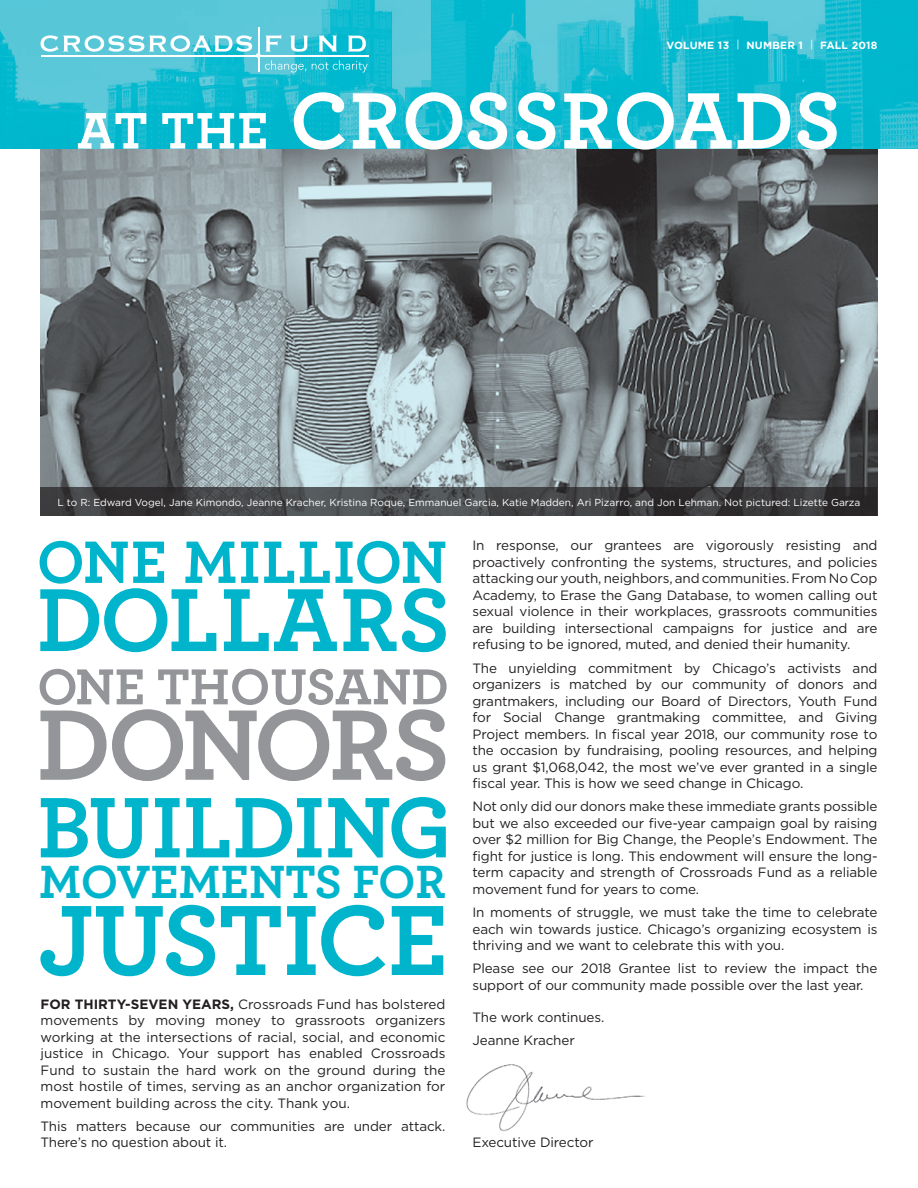
<style>
.page{position:relative;width:918px;height:1188px;background:#fff}
.page>*{position:absolute;margin:0;border:0;box-sizing:border-box;transform-origin:0 0}
.t1{font:700 105.15px "Archer";letter-spacing:-.05em;color:#939598}
.t2{font:700 104.85px "Archer";letter-spacing:-.02em;color:#00b5cb}
.t3{font:700 93.9px "Archer";letter-spacing:.005em;color:#00b5cb}
.t4{font:700 90.15px "Archer";color:#00b5cb}
.t5{font:700 84px "Archer";color:#fff}
.t6{font:700 62.85px "Archer";letter-spacing:.02em;color:#00b5cb}
.t7{font:700 53.1px "Archer";color:#939598}
.t8{font:700 48.9px "Archer";color:#00b5cb}
.Body_Copy{font:13.5px/16.5px "Gotham";letter-spacing:-.01em;color:#231f20;text-align:justify}
.t9{font:700 10.5px "Gotham";letter-spacing:.02em;color:#fff}
.Grantees_List_Sectio{font:10.2px "Gotham";color:#fff}
.s1{font-weight:400}
.s2{font-size:54px}
.s3{font-weight:700}
</style>
<div class="page">
<img style="left:466px;top:1064px;width:180px;height:67px">
<img style="left:41px;top:148px;width:837px;height:340px">
<img style="left:0;top:0;width:918px;height:148px">
<hr style="left:258px;top:27px;width:2px;height:44px;background:#fff">
<svg style="left:40px;top:35px;width:328px;height:37px"></svg>
<svg style="left:40px;top:488px;width:838px;height:28px;background:#3f4041"></svg>
<p class="t9" style="left:666px;top:38px;width:213px">VOLUME 13 <span class="s1">|</span> NUMBER 1 <span class="s1">|</span> FALL 2018</p>
<p class="t5" style="left:77px;top:54px;width:765px"><span class="s2">AT THE</span> CROSSROADS</p>
<p class="Grantees_List_Sectio" style="left:58px;top:496px;width:804px">L to R: Edward Vogel, Jane Kimondo, Jeanne Kracher, Kristina Roque, Emmanuel Garcia, Katie Madden, Ari Pizarro, and Jon Lehman. Not pictured: Lizette Garza</p>
<p class="t6" style="left:37px;top:512px;width:412px">ONE MILLION</p>
<p class="t3" style="left:37px;top:546px;width:415px">DOLLARS</p>
<p class="t7" style="left:37px;top:645px;width:413px">ONE THOUSAND</p>
<p class="t1" style="left:37px;top:662px;width:415px">DONORS</p>
<p class="t4" style="left:37px;top:756px;width:417px">BUILDING</p>
<p class="t8" style="left:39px;top:843px;width:408px">MOVEMENTS FOR</p>
<p class="t2" style="left:38px;top:857px;width:412px">JUSTICE</p>
<p class="Body_Copy" style="left:40px;top:995px;width:407px"><span class="s3">FOR THIRTY-SEVEN YEARS,</span> Crossroads Fund has bolstered movements by moving money to grassroots organizers working at the intersections of racial, social, and economic justice in Chicago. Your support has enabled Crossroads Fund to sustain the hard work on the ground during the most hostile of times, serving as an anchor organization for movement building across the city. Thank you.</p>
<p class="Body_Copy" style="left:40px;top:1118px;width:407px">This matters because our communities are under attack.<br>There’s no question about it.</p>
<p class="Body_Copy" style="left:472px;top:537px;width:407px">In response, our grantees are vigorously resisting and proactively confronting the systems, structures, and policies attacking our youth, neighbors, and communities. From No Cop Academy, to Erase the Gang Database, to women calling out sexual violence in their workplaces, grassroots communities are building intersectional campaigns for justice and are refusing to be ignored, muted, and denied their humanity.</p>
<p class="Body_Copy" style="left:472px;top:659px;width:407px">The unyielding commitment by Chicago’s activists and organizers is matched by our community of donors and grantmakers, including our Board of Directors, Youth Fund for Social Change grantmaking committee, and Giving Project members. In fiscal year 2018, our community rose to the occasion by fundraising, pooling resources, and helping us grant $1,068,042, the most we’ve ever granted in a single fiscal year. This is how we seed change in Chicago.</p>
<p class="Body_Copy" style="left:472px;top:798px;width:407px">Not only did our donors make these immediate grants possible but we also exceeded our five-year campaign goal by raising over $2 million for Big Change, the People’s Endowment. The fight for justice is long. This endowment will ensure the long&shy;term capacity and strength of Crossroads Fund as a reliable movement fund for years to come.</p>
<p class="Body_Copy" style="left:472px;top:904px;width:407px">In moments of struggle, we must take the time to celebrate each win towards justice. Chicago’s organizing ecosystem is thriving and we want to celebrate this with you.</p>
<p class="Body_Copy" style="left:472px;top:960px;width:406px">Please see our 2018 Grantee list to review the impact the support of our community made possible over the last year.</p>
<p class="Body_Copy" style="left:472px;top:1009px;width:133px">The work continues.</p>
<p class="Body_Copy" style="left:472px;top:1032px;width:104px">Jeanne Kracher</p>
<p class="Body_Copy" style="left:472px;top:1134px;width:123px">Executive Director</p>
</div>
